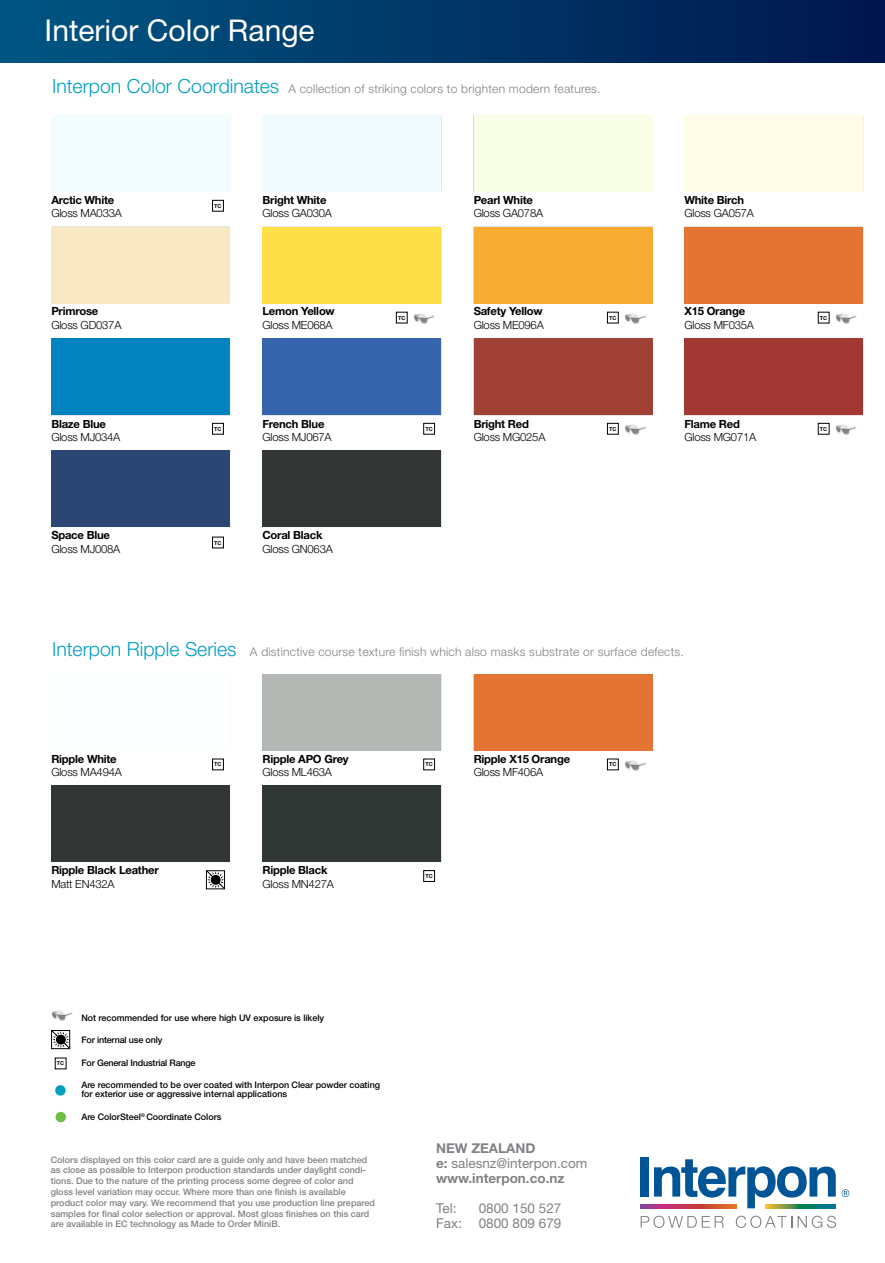
<style>
.page{position:relative;width:885px;height:1263px;background:#fff}
.page>*{position:absolute;margin:0;border:0;box-sizing:border-box;transform-origin:0 0}
.t1{font:30px "Helvetica Neue LT Std";color:#fff}
.t2{font:300 19.5px "Helvetica Neue LT Std";color:#009fc2}
.t3{font:700 13.5px/15px "Helvetica Neue LT Std";color:#808285}
.t4{font:13.5px/15px "Helvetica Neue LT Std";color:#808285;text-align:right}
.t5{font:300 12px "Helvetica Neue LT Std";letter-spacing:.02em;color:#808285}
.t6{font:700 11.25px/13.5px "Helvetica Neue LT Std";letter-spacing:-.02em;color:#000}
.t7{font:300 11.25px/13.5px "Helvetica Neue LT Std";letter-spacing:-.02em;color:#000}
.t8{font:500 9px/10.8px "Helvetica Neue LT Std";color:#807f83}
.t9{font:500 9px/9px "Helvetica Neue LT Std";letter-spacing:-.005em;color:#000}
.t10{font:700 5.4px "Helvetica Neue LT Std";color:#000}
.s1{font-weight:300}
.s2{font-weight:700}
.s3{font-weight:400}
</style>
<div class="page">
<div style="left:0;top:0;width:884px;height:63px;background:linear-gradient(to right,#005782,#00174e)"></div>
<img style="left:413px;top:313px;width:22px;height:11px">
<img style="left:624px;top:313px;width:22px;height:11px">
<img style="left:624px;top:424px;width:22px;height:11px">
<img style="left:835px;top:424px;width:21px;height:11px">
<img style="left:835px;top:313px;width:21px;height:11px">
<svg style="left:206px;top:870px;width:19px;height:20px"></svg>
<div style="left:396px;top:312px;width:11px;height:11px;border:1px solid #000"></div>
<div style="left:817px;top:423px;width:12px;height:11px;border:1px solid #000"></div>
<div style="left:423px;top:759px;width:12px;height:11px;border:1px solid #000"></div>
<div style="left:607px;top:312px;width:11px;height:11px;border:1px solid #000"></div>
<div style="left:212px;top:423px;width:12px;height:11px;border:1px solid #000"></div>
<img style="left:624px;top:760px;width:22px;height:11px">
<div style="left:607px;top:759px;width:11px;height:11px;border:1px solid #000"></div>
<div style="left:212px;top:537px;width:12px;height:11px;border:1px solid #000"></div>
<div style="left:607px;top:423px;width:11px;height:11px;border:1px solid #000"></div>
<div style="left:212px;top:759px;width:12px;height:11px;border:1px solid #000"></div>
<div style="left:423px;top:870px;width:12px;height:12px;border:1px solid #000"></div>
<div style="left:423px;top:423px;width:12px;height:11px;border:1px solid #000"></div>
<svg style="left:51px;top:1030px;width:20px;height:19px"></svg>
<img style="left:51px;top:1010px;width:21px;height:11px">
<div style="left:55px;top:1085px;width:11px;height:10px;background:#009fc2;border-radius:50%"></div>
<div style="left:56px;top:1112px;width:10px;height:10px;background:#6cbe45;border-radius:50%"></div>
<div style="left:212px;top:200px;width:12px;height:11px;border:1px solid #000"></div>
<div style="left:640px;top:1157px;width:8px;height:39px;background:#005596"></div>
<svg style="left:654px;top:1159px;width:181px;height:49px"></svg>
<svg style="left:841px;top:1189px;width:8px;height:8px"></svg>
<svg style="left:640px;top:1216px;width:83px;height:12px"></svg>
<svg style="left:735px;top:1216px;width:101px;height:12px"></svg>
<svg style="left:765px;top:1204px;width:70px;height:4px"></svg>
<svg style="left:640px;top:1204px;width:96px;height:4px"></svg>
<div style="left:684px;top:115px;width:179px;height:77px;background:#fffde7"></div>
<div style="left:684px;top:227px;width:179px;height:76px;background:#e47433"></div>
<div style="left:51px;top:115px;width:179px;height:77px;background:#f2fdff"></div>
<div style="left:51px;top:227px;width:179px;height:76px;background:#f8e9c2"></div>
<div style="left:262px;top:115px;width:179px;height:77px;background:#effbff"></div>
<div style="left:262px;top:227px;width:179px;height:76px;background:#fedf47"></div>
<div style="left:473px;top:115px;width:179px;height:77px;background:#f9ffe7"></div>
<div style="left:473px;top:227px;width:179px;height:76px;background:#f8ac32"></div>
<div style="left:51px;top:674px;width:179px;height:77px;background:#fbffff"></div>
<div style="left:51px;top:785px;width:179px;height:77px;background:#323735"></div>
<div style="left:262px;top:674px;width:179px;height:77px;background:#b3b8b5"></div>
<div style="left:262px;top:785px;width:179px;height:77px;background:#313735"></div>
<div style="left:473px;top:674px;width:179px;height:77px;background:#e47433"></div>
<div style="left:473px;top:339px;width:179px;height:76px;background:#a14034"></div>
<div style="left:684px;top:339px;width:179px;height:76px;background:#a33733"></div>
<div style="left:51px;top:339px;width:179px;height:76px;background:#0083be"></div>
<div style="left:51px;top:450px;width:179px;height:77px;background:#2c4674"></div>
<div style="left:262px;top:339px;width:179px;height:76px;background:#3665ad"></div>
<div style="left:262px;top:450px;width:179px;height:77px;background:#323735"></div>
<p class="t1" style="left:45px;top:13px;width:271px">Interior Color Range</p>
<p class="t2" style="left:52px;top:74px;width:229px">Interpon Color Coordinates</p>
<p class="t5" style="left:288px;top:82px;width:314px">A collection of striking colors to brighten modern features.</p>
<p class="t6" style="left:51px;top:193px;width:72px">Arctic White<br><span class="s1">Gloss MA033A</span></p>
<p class="t10" style="left:214px;top:202px;width:9px">TC</p>
<p class="t6" style="left:262px;top:193px;width:71px">Bright White<br><span class="s1">Gloss GA030A</span></p>
<p class="t7" style="left:473px;top:193px;width:71px"><span class="s2">Pearl White<br></span>Gloss GA078A</p>
<p class="t7" style="left:684px;top:193px;width:71px"><span class="s2">White Birch<br></span>Gloss GA057A</p>
<p class="t7" style="left:51px;top:304px;width:72px"><span class="s2">Primrose<br></span>Gloss GD037A</p>
<p class="t6" style="left:262px;top:304px;width:74px">Lemon Yellow<br><span class="s1">Gloss ME068A</span></p>
<p class="t10" style="left:398px;top:314px;width:9px">TC</p>
<p class="t6" style="left:473px;top:304px;width:72px">Safety Yellow<br><span class="s1">Gloss ME096A</span></p>
<p class="t10" style="left:609px;top:314px;width:9px">TC</p>
<p class="t7" style="left:684px;top:304px;width:71px"><span class="s2">X15 Orange<br></span>Gloss MF035A</p>
<p class="t7" style="left:51px;top:417px;width:70px"><span class="s2">Blaze Blue<br></span>Gloss MJ034A</p>
<p class="t10" style="left:214px;top:425px;width:9px">TC</p>
<p class="t7" style="left:262px;top:417px;width:70px"><span class="s2">French Blue<br></span>Gloss MJ067A</p>
<p class="t10" style="left:425px;top:425px;width:9px">TC</p>
<p class="t7" style="left:473px;top:417px;width:73px"><span class="s2">Bright Red<br></span>Gloss MG025A</p>
<p class="t7" style="left:684px;top:417px;width:73px"><span class="s2">Flame Red<br></span>Gloss MG071A</p>
<p class="t10" style="left:609px;top:425px;width:9px">TC</p>
<p class="t7" style="left:51px;top:528px;width:70px"><span class="s2">Space Blue<br></span>Gloss MJ008A</p>
<p class="t10" style="left:214px;top:539px;width:9px">TC</p>
<p class="t7" style="left:262px;top:528px;width:72px"><span class="s2">Coral Black<br></span>Gloss GN063A</p>
<p class="t2" style="left:52px;top:638px;width:186px">Interpon Ripple Series</p>
<p class="t5" style="left:250px;top:644px;width:435px">A distinctive course texture finish which also masks substrate or surface defects.</p>
<p class="t6" style="left:51px;top:752px;width:72px">Ripple White<br><span class="s1">Gloss MA494A</span></p>
<p class="t6" style="left:51px;top:863px;width:109px">Ripple Black Leather<br><span class="s1">Matt EN432A</span></p>
<p class="t10" style="left:214px;top:761px;width:9px">TC</p>
<p class="t6" style="left:262px;top:752px;width:88px">Ripple APO Grey<br><span class="s1">Gloss ML463A</span></p>
<p class="t6" style="left:262px;top:863px;width:73px">Ripple Black<br><span class="s1">Gloss MN427A</span></p>
<p class="t10" style="left:425px;top:761px;width:9px">TC</p>
<p class="t10" style="left:425px;top:873px;width:9px">TC</p>
<p class="t6" style="left:473px;top:752px;width:98px">Ripple X15 Orange<br><span class="s1">Gloss MF406A</span></p>
<p class="t10" style="left:609px;top:761px;width:9px">TC</p>
<p class="t10" style="left:57px;top:1060px;width:9px">TC</p>
<p class="t9" style="left:81px;top:1013px;width:244px">Not recommended for use where high UV exposure is likely</p>
<p class="t9" style="left:81px;top:1035px;width:82px">For internal use only</p>
<p class="t9" style="left:81px;top:1058px;width:116px">For General Industrial Range</p>
<p class="t9" style="left:81px;top:1081px;width:300px">Are recommended to be over coated with Interpon Clear powder coating for exterior use or aggressive internal applications</p>
<p class="t9" style="left:81px;top:1112px;width:141px">Are ColorSteel<sup>®</sup> Coordinate Colors</p>
<p class="t8" style="left:51px;top:1154px;width:325px">Colors displayed on this color card are a guide only and have been matched as close as possible to Interpon production standards under daylight condi&shy;tions. Due to the nature of the printing process some degree of color and gloss level variation may occur. Where more than one finish is available product color may vary. We recommend that you use production line prepared samples for final color selection or approval. Most gloss finishes on this card are available in EC technology as Made to Order MiniB.</p>
<p class="t3" style="left:436px;top:1140px;width:153px">NEW ZEALAND<br>e: <span class="s3">salesnz@interpon.com </span>www.interpon.co.nz</p>
<p class="t4" style="left:436px;top:1200px;width:22px">Tel:</p>
<p class="t4" style="left:436px;top:1200px;width:127px">0800 150 527<br>Fax: 0800 809 679</p>
<p class="t10" style="left:819px;top:314px;width:9px">TC</p>
<p class="t10" style="left:819px;top:425px;width:9px">TC</p>
</div>
